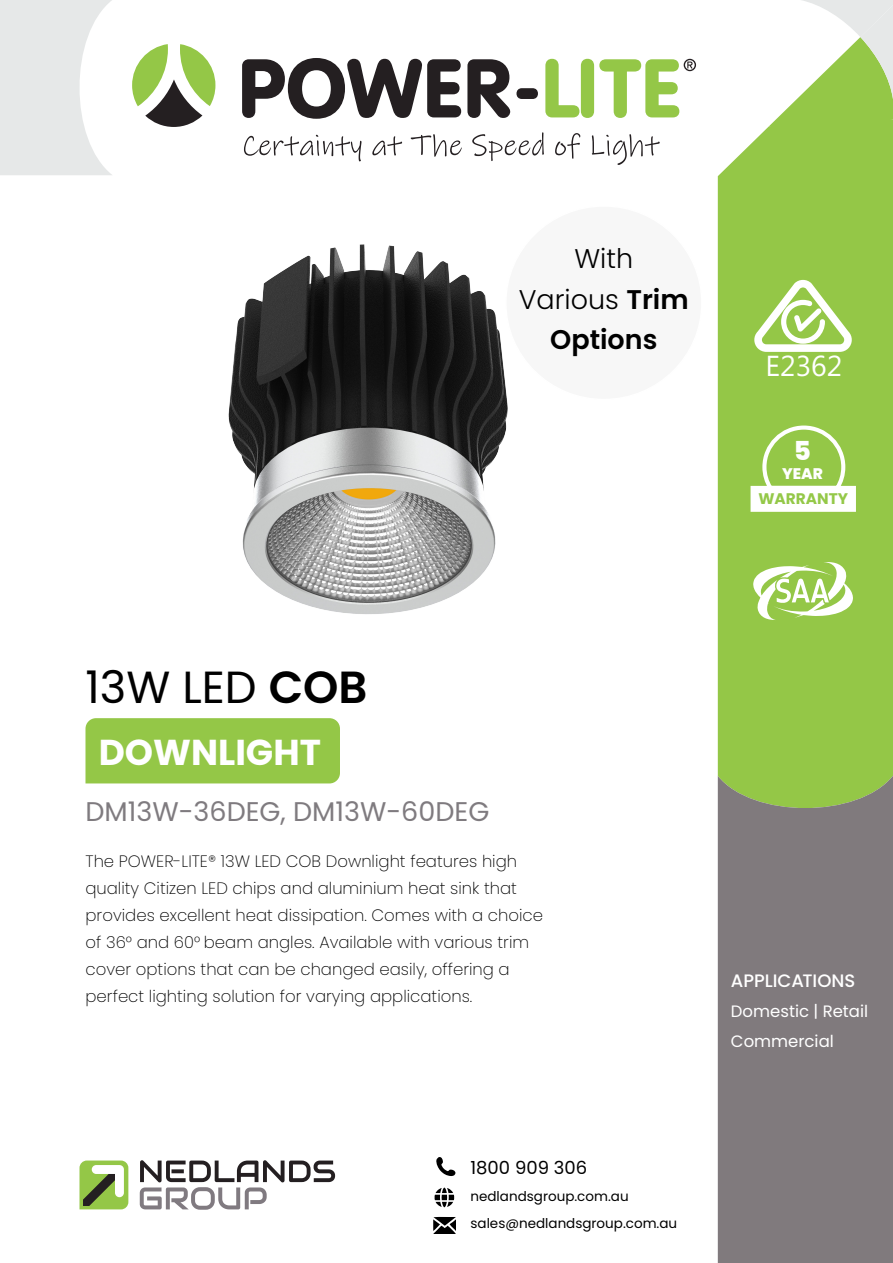
<style>
.page{position:relative;width:893px;height:1263px;background:#fff}
.page>*{position:absolute;margin:0;border:0;box-sizing:border-box;transform-origin:0 0}
.t1{font:45px "Poppins";color:#000}
.t2{font:700 36px "Poppins";color:#fff}
.t3{font:28.95px "Microsoft Phags Pa";color:#fff}
.t4{font:27px "Poppins";color:#7f7b7f}
.t5{font:600 27px/40.5px "Poppins";color:#000;text-align:center}
.t6{font:300 27px "Poppins";color:#000}
.t7{font:800 26.1px "Poppins";color:#fff}
.t8{font:500 18px "Poppins";color:#fff}
.t9{font:18px "Poppins";color:#000}
.t10{font:200 16.5px/27px "Poppins";color:#000}
.t11{font:16.5px "Poppins";color:#fff}
.t12{font:700 15.3px "Poppins";color:#94c848}
.t13{font:800 15.3px "Poppins";color:#fff}
.t14{font:13.5px/27.5px "Poppins";color:#000}
.s1{font-weight:300}
.s2{font-weight:600}
</style>
<div class="page">
<svg style="left:132px;top:44px;width:83px;height:83px"></svg>
<svg style="left:242px;top:58px;width:219px;height:61px"></svg>
<svg style="left:467px;top:59px;width:43px;height:59px"></svg>
<div style="left:516px;top:88px;width:22px;height:11px;background:#241f21;border-radius:5px"></div>
<svg style="left:545px;top:59px;width:34px;height:58px"></svg>
<div style="left:581px;top:59px;width:13px;height:59px;background:#94c747;border-radius:7px"></div>
<svg style="left:599px;top:59px;width:97px;height:59px"></svg>
<svg style="left:244px;top:135px;width:117px;height:26px"></svg>
<svg style="left:372px;top:136px;width:30px;height:20px"></svg>
<svg style="left:411px;top:134px;width:51px;height:23px"></svg>
<svg style="left:472px;top:132px;width:72px;height:29px"></svg>
<svg style="left:555px;top:133px;width:25px;height:26px"></svg>
<svg style="left:592px;top:134px;width:68px;height:31px"></svg>
<svg style="left:434px;top:1187px;width:21px;height:21px"></svg>
<svg style="left:436px;top:1157px;width:19px;height:19px"></svg>
<svg style="left:433px;top:1217px;width:22px;height:17px"></svg>
<svg style="left:79px;top:1160px;width:49px;height:49px"></svg>
<svg style="left:140px;top:1160px;width:195px;height:50px"></svg>
<div style="left:718px;top:127px;width:175px;height:649px;background:#94c747"></div>
<div style="left:718px;top:776px;width:175px;height:487px;background:#807a7d"></div>
<svg style="left:768px;top:0;width:125px;height:127px"></svg>
<svg style="left:0;top:0;width:112px;height:175px"></svg>
<img style="left:228px;top:244px;width:280px;height:370px">
<div style="left:506px;top:206px;width:196px;height:193px;background:#f7f7f7;border-radius:50%"></div>
<div style="left:85px;top:718px;width:255px;height:65px;background:#94c747"></div>
<svg style="left:753px;top:562px;width:100px;height:58px"></svg>
<svg style="left:753px;top:279px;width:100px;height:73px"></svg>
<svg style="left:760px;top:423px;width:87px;height:63px;background:#a1cd5e"></svg>
<div style="left:752px;top:487px;width:103px;height:24px;background:#fff"></div>
<div style="left:751px;top:486px;width:105px;height:26px;border:2px solid #fff"></div>
<p class="t6" style="left:574px;top:243px;width:60px">With</p>
<p class="t5" style="left:519px;top:279px;width:171px"><span class="s1">Various</span> Trim<br>Options</p>
<h3 class="t3" style="left:765px;top:346px;width:78px">E2362</h3>
<p class="t7" style="left:794px;top:436px;width:19px">5</p>
<p class="t13" style="left:782px;top:465px;width:42px">YEAR</p>
<p class="t12" style="left:758px;top:490px;width:91px">WARRANTY</p>
<p class="t1" style="left:85px;top:661px;width:284px">13W LED <span class="s2">COB</span></p>
<p class="t2" style="left:99px;top:732px;width:224px">DOWNLIGHT</p>
<p class="t4" style="left:85px;top:796px;width:405px">DM13W-36DEG, DM13W-60DEG</p>
<p class="t10" style="left:85px;top:848px;width:433px">The POWER-LITE® 13W LED COB Downlight features high quality Citizen LED chips and aluminium heat sink that</p>
<p class="t10" style="left:85px;top:902px;width:459px">provides excellent heat dissipation. Comes with a choice of 36° and 60° beam angles. Available with various trim cover options that can be changed easily, offering a</p>
<p class="t10" style="left:85px;top:983px;width:388px">perfect lighting solution for varying applications.</p>
<p class="t9" style="left:470px;top:1157px;width:118px">1800 909 306</p>
<p class="t14" style="left:470px;top:1182px;width:208px">nedlandsgroup.com.au sales@nedlandsgroup.com.au</p>
<p class="t8" style="left:731px;top:970px;width:126px">APPLICATIONS</p>
<p class="t11" style="left:731px;top:1001px;width:139px">Domestic | Retail</p>
<p class="t11" style="left:731px;top:1031px;width:104px">Commercial</p>
</div>
